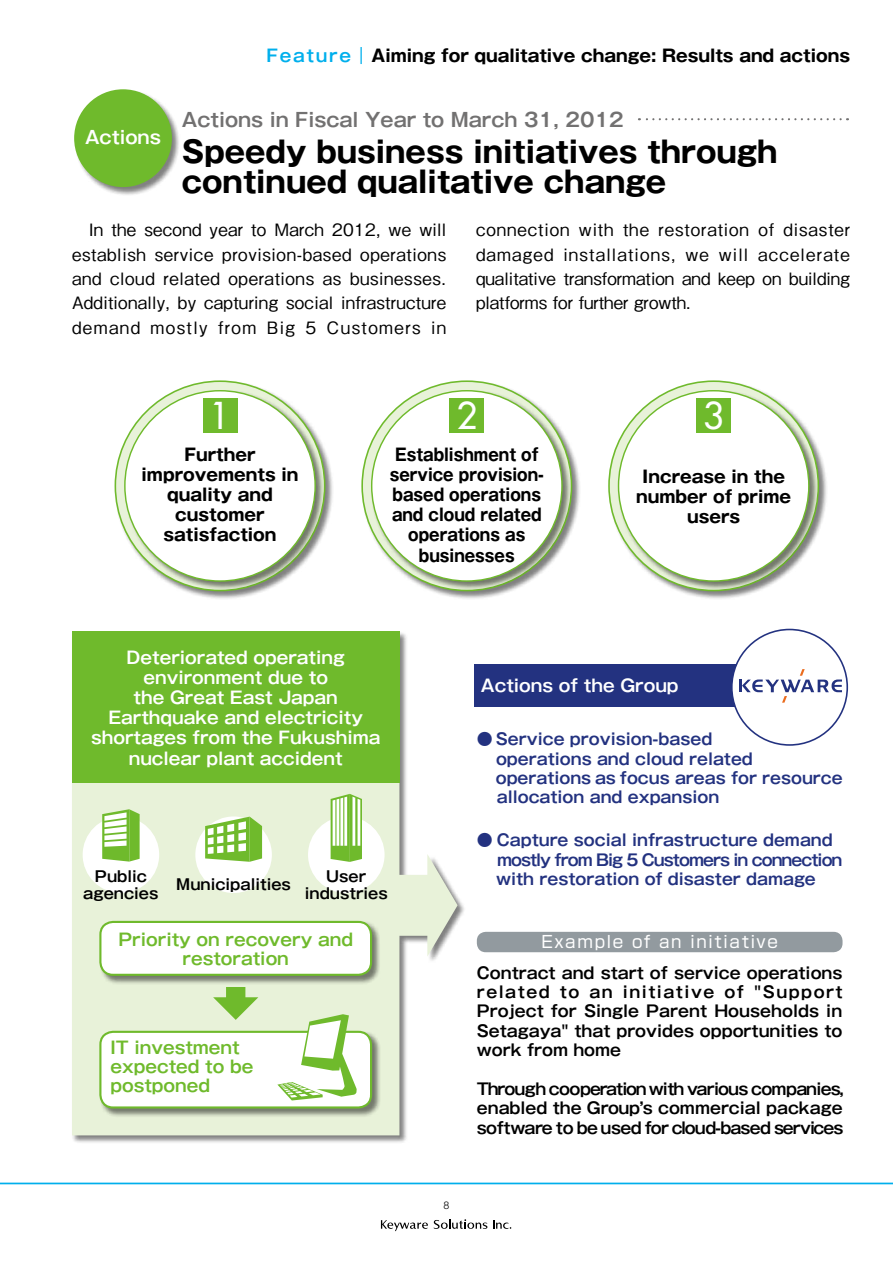
<style>
.page{position:relative;width:893px;height:1263px;background:#fff}
.page>*{position:absolute;margin:0;border:0;box-sizing:border-box;transform-origin:0 0}
.t1{font:36px "Futura";color:#fff}
.t2{font:700 29.7px/29.7px "Gothic MB101 Pr 6 N";color:#000}
.t3{font:700 19.2px "Gothic MB101 Pr 6 N De";color:#727171}
.t4{font:700 17.85px "Gothic MB101 Pr 6 N De";color:#fff}
.t5{font:500 16.95px/24.5px "Gothic BBB Pro";letter-spacing:.01em;color:#000;text-align:justify}
.t6{font:700 16.95px/20.2px "Gothic MB101 Pr 6 N De";color:#fff;text-align:center}
.t7{font:700 16.95px/20.2px "Gothic MB101 Pr 6 N";color:#000;text-align:center}
.t8{font:700 16.95px/20.2px "Gothic MB101 Pr 6 N";color:#000;text-align:center;scale:.9 1}
.t9{font:700 16.95px/19.2px "Gothic MB101 Pr 6 N De";color:#6fba2c;text-align:center}
.t10{font:16.65px "Shin Go Pro";letter-spacing:.1em;color:#fff}
.t11{font:700 15.9px/19.2px "Gothic MB101 Pr 6 N De";color:#000;text-align:justify}
.t12{font:700 15.9px/19.2px "Gothic MB101 Pr 6 N De";color:#233280}
.t13{font:700 14.85px/17px "Gothic MB101 Pr 6 N De";color:#000;text-align:center}
.t14{font:300 10.65px "Helvetica";color:#000}
.s1{font-family:"Gothic MB101 Pr 6 N De";color:#00afec}
.s2{font-family:"Shin Go Pro";font-weight:500;color:#00afec}
</style>
<div class="page">
<hr style="left:0;top:1182px;width:893px;height:2px;background:#00afec">
<svg style="left:381px;top:1220px;width:47px;height:11px"></svg>
<svg style="left:434px;top:1219px;width:77px;height:10px"></svg>
<svg style="left:639px;top:118px;width:202px;height:2px"></svg>
<div style="left:74px;top:89px;width:107px;height:107px;background:#000;opacity:.5"></div>
<div style="left:74px;top:89px;width:98px;height:98px;background:#6fba2c;border-radius:50%"></div>
<div style="left:72px;top:631px;width:394px;height:513px;background:#000;opacity:.5"></div>
<svg style="left:72px;top:632px;width:386px;height:503px;fill:#e8f2d9"></svg>
<div style="left:474px;top:664px;width:368px;height:42px;background:#233280"></div>
<div style="left:72px;top:632px;width:327px;height:151px;background:#6fba2c"></div>
<div style="left:100px;top:921px;width:281px;height:64px;background:#000;opacity:.5"></div>
<div style="left:100px;top:922px;width:271px;height:53px;background:#fff;border-radius:13px"></div>
<div style="left:99px;top:921px;width:273px;height:55px;border:2px solid #6fba2c;border-radius:13px"></div>
<div style="left:99px;top:1030px;width:282px;height:87px;background:#000;opacity:.5"></div>
<div style="left:100px;top:1032px;width:271px;height:75px;background:#fff;border-radius:13px"></div>
<div style="left:99px;top:1031px;width:273px;height:77px;border:2px solid #6fba2c;border-radius:13px"></div>
<svg style="left:213px;top:987px;width:45px;height:33px"></svg>
<div style="left:477px;top:932px;width:365px;height:20px;background:#929a9f;border-radius:9px"></div>
<div style="left:195px;top:816px;width:77px;height:77px;background:#fff;border-radius:50%"></div>
<svg style="left:205px;top:817px;width:57px;height:45px"></svg>
<div style="left:83px;top:816px;width:76px;height:77px;background:#fff;border-radius:50%"></div>
<svg style="left:102px;top:809px;width:38px;height:52px"></svg>
<div style="left:308px;top:816px;width:77px;height:77px;background:#fff;border-radius:50%"></div>
<svg style="left:331px;top:794px;width:31px;height:68px"></svg>
<div style="left:732px;top:629px;width:115px;height:116px;background:#fff;border-radius:50%"></div>
<div style="left:731px;top:629px;width:117px;height:117px;border:2px solid #233280;border-radius:50%"></div>
<div style="left:608px;top:380px;width:220px;height:220px;background:#000;opacity:.5"></div>
<div style="left:361px;top:380px;width:220px;height:220px;background:#000;opacity:.5"></div>
<svg style="left:362px;top:381px;width:209px;height:209px"></svg>
<div style="left:114px;top:380px;width:220px;height:220px;background:#000;opacity:.5"></div>
<div style="left:124px;top:390px;width:201px;height:200px;background:#000;opacity:.5"></div>
<div style="left:125px;top:391px;width:190px;height:190px;background:#fff;border-radius:50%"></div>
<div style="left:203px;top:399px;width:34px;height:34px;background:#6fba2c"></div>
<div style="left:371px;top:390px;width:200px;height:200px;background:#000;opacity:.5"></div>
<div style="left:372px;top:391px;width:190px;height:190px;background:#fff;border-radius:50%"></div>
<div style="left:450px;top:399px;width:34px;height:34px;background:#6fba2c"></div>
<div style="left:617px;top:390px;width:201px;height:200px;background:#000;opacity:.5"></div>
<div style="left:618px;top:391px;width:191px;height:190px;background:#fff;border-radius:50%"></div>
<div style="left:697px;top:399px;width:34px;height:34px;background:#6fba2c"></div>
<svg style="left:277px;top:1014px;width:81px;height:86px"></svg>
<svg style="left:739px;top:669px;width:103px;height:34px"></svg>
<p class="t4" style="left:85px;top:123px;width:78px">Actions</p>
<p class="t7" style="left:267px;top:45px;width:585px"><span class="s1">Feature</span><span class="s2">｜</span>Aiming for qualitative change: Results and actions</p>
<p class="t3" style="left:182px;top:103px;width:443px">Actions in Fiscal Year to March 31, 2012</p>
<h2 class="t2" style="left:182px;top:136px;width:597px">Speedy business initiatives through continued qualitative change</h2>
<p class="t5" style="left:72px;top:215px;width:376px">　In the second year to March 2012, we will establish service provision-based operations and cloud related operations as businesses.<br>Additionally, by capturing social infrastructure demand mostly from Big 5 Customers in</p>
<p class="t5" style="left:476px;top:215px;width:376px">connection with the restoration of disaster damaged installations, we will accelerate qualitative transformation and keep on building platforms for further growth.</p>
<h1 class="t1" style="left:210px;top:393px;width:22px">1</h1>
<p class="t7" style="left:142px;top:444px;width:158px">Further improvements in quality and customer satisfaction</p>
<h1 class="t1" style="left:456px;top:393px;width:22px">2</h1>
<p class="t8" style="left:390px;top:444px;width:173px">Establishment of service provision&shy;based operations and cloud related operations as businesses</p>
<h1 class="t1" style="left:703px;top:393px;width:22px">3</h1>
<p class="t7" style="left:636px;top:466px;width:156px">Increase in the number of prime users</p>
<p class="t6" style="left:91px;top:646px;width:291px">Deteriorated operating environment due to<br>the Great East Japan<br>Earthquake and electricity shortages from the Fukushima nuclear plant accident</p>
<p class="t6" style="left:481px;top:674px;width:199px">Actions of the Group</p>
<p class="t12" style="left:496px;top:729px;width:348px;text-indent:-19px">● Service provision-based<br>operations and cloud related operations as focus areas for resource allocation and expansion</p>
<p class="t13" style="left:83px;top:867px;width:77px">Public agencies</p>
<p class="t13" style="left:305px;top:867px;width:84px">User industries</p>
<p class="t13" style="left:176px;top:875px;width:116px">Municipalities</p>
<p class="t9" style="left:118px;top:929px;width:236px">Priority on recovery and restoration</p>
<p class="t9" style="left:110px;top:1037px;width:144px;text-align:left">IT investment expected to be postponed</p>
<p class="t14" style="left:444px;top:1198px;width:7px">8</p>
<p class="t12" style="left:496px;top:830px;width:348px;text-indent:-19px">● Capture social infrastructure demand mostly from Big 5 Customers in connection with restoration of disaster damage</p>
<p class="t10" style="left:541px;top:928px;width:238px">Example of an initiative</p>
<p class="t11" style="left:477px;top:963px;width:367px">Contract and start of service operations related to an initiative of "Support Project for Single Parent Households in Setagaya" that provides opportunities to work from home</p>
<p class="t11" style="left:477px;top:1079px;width:369px">Through cooperation with various companies, enabled the Group’s commercial package software to be used for cloud-based services</p>
</div>
